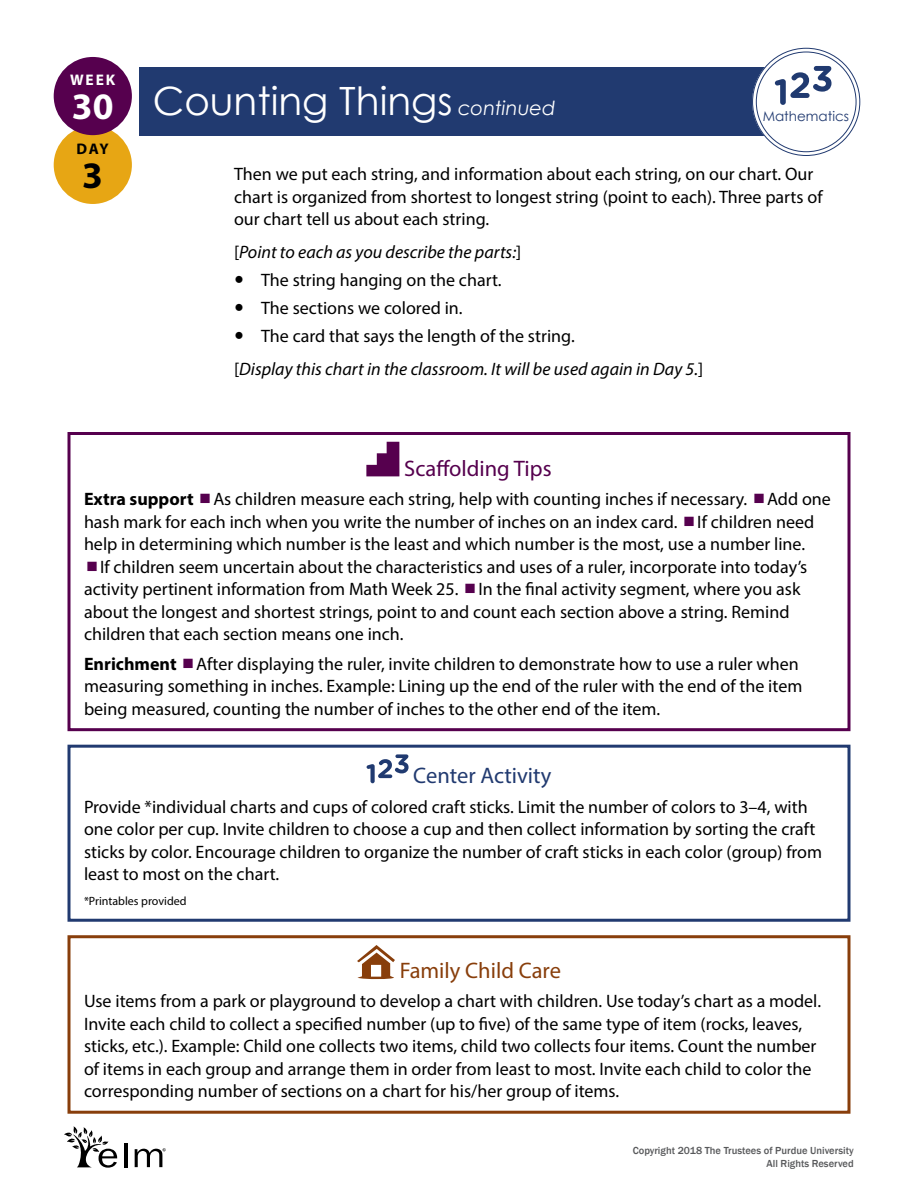
<style>
.page{position:relative;width:918px;height:1188px;background:#fff}
.page>*{position:absolute;margin:0;border:0;box-sizing:border-box;transform-origin:0 0}
.t1{font:39px "Century Gothic";color:#fff}
.t2{font:700 37.5px "Myriad Pro";color:#fff}
.t3{font:700 37.5px "Myriad Pro";color:#000}
._4-01_Scaffolding_Tips_Subhead{font:22.5px "Myriad Pro";color:#56004e}
._4-04_FCC_Subhead{font:22.5px "Myriad Pro";color:#883e0b}
._4-03_Center_Subhead_Math{font:22.5px "Myriad Pro";color:#213a70}
._4-05_Ctr_FCC_Body{font:18px/22.5px "Myriad Pro";color:#000}
._4-02_Scaffolding_Tips_w-square_bullet{font:18px/22.5px "Myriad Pro";color:#000}
._3-04_Lesson_Body_Bold_Leadin{font:18px/22.5px "Myriad Pro";color:#000}
._3-03_Lesson_Body_GREP_Italics{font:italic 18px "Myriad Pro";color:#000}
.t4{font:700 15.45px "Myriad Pro";color:#fff}
.t5{font:700 15.45px "Myriad Pro";color:#000}
.t6{font:13.5px "Century Gothic";color:#213a70}
._2-06_Printable{font:12px "Myriad Pro";color:#000}
.t7{font:500 10.5px/12.6px "Franklin Gothic";color:#58595b;text-align:right}
.s1{font-style:italic;font-size:19.5px}
.s2{font-style:normal}
.s3{font-weight:700}
</style>
<div class="page">
<div style="left:140px;top:68px;width:628px;height:68px;background:#213a70"></div>
<div style="left:54px;top:126px;width:78px;height:78px;background:#e7a614;border-radius:50%"></div>
<div style="left:54px;top:57px;width:78px;height:78px;background:#56004e;border-radius:50%"></div>
<div style="left:754px;top:50px;width:104px;height:104px;background:#fff;border-radius:50%"></div>
<div style="left:752px;top:48px;width:108px;height:108px;border:4px solid #fff;border-radius:50%"></div>
<svg style="left:775px;top:66px;width:57px;height:39px"></svg>
<svg style="left:366px;top:442px;width:33px;height:34px"></svg>
<div style="left:68px;top:432px;width:782px;height:299px;border:3px solid #56004e"></div>
<svg style="left:367px;top:754px;width:42px;height:29px"></svg>
<div style="left:68px;top:745px;width:782px;height:177px;border:3px solid #213a70"></div>
<svg style="left:357px;top:945px;width:38px;height:34px"></svg>
<div style="left:68px;top:935px;width:782px;height:179px;border:3px solid #883e0b"></div>
<hr style="left:124px;top:1143px;width:3px;height:24px;background:#000">
<svg style="left:64px;top:1126px;width:53px;height:42px"></svg>
<svg style="left:135px;top:1148px;width:31px;height:19px"></svg>
<p class="t4" style="left:70px;top:69px;width:47px">WEEK</p>
<h2 class="t2" style="left:72px;top:82px;width:43px">30</h2>
<p class="t5" style="left:77px;top:138px;width:34px">DAY</p>
<h2 class="t3" style="left:82px;top:151px;width:22px">3</h2>
<h1 class="t1" style="left:153px;top:74px;width:404px">Counting Things <span class="s1">continued</span></h1>
<p class="t6" style="left:763px;top:107px;width:88px">Mathematics</p>
<p class="_3-04_Lesson_Body_Bold_Leadin" style="left:234px;top:162px;width:590px">Then we put each string, and information about each string, on our chart. Our chart is organized from shortest to longest string (point to each). Three parts of our chart tell us about each string.</p>
<p class="_3-03_Lesson_Body_GREP_Italics" style="left:234px;top:241px;width:289px"><span class="s2">[</span>Point to each as you describe the parts:<span class="s2">]</span></p>
<p class="_4-05_Ctr_FCC_Body" style="left:261px;top:269px;width:242px">The string hanging on the chart.</p>
<p class="_4-05_Ctr_FCC_Body" style="left:261px;top:297px;width:203px">The sections we colored in.</p>
<p class="_4-05_Ctr_FCC_Body" style="left:261px;top:324px;width:315px">The card that says the length of the string.</p>
<p class="_3-03_Lesson_Body_GREP_Italics" style="left:234px;top:358px;width:471px"><span class="s2">[</span>Display this chart in the classroom. It will be used again in Day 5.<span class="s2">]</span></p>
<h1 class="_4-01_Scaffolding_Tips_Subhead" style="left:404px;top:455px;width:149px">Scaffolding Tips</h1>
<p class="_4-02_Scaffolding_Tips_w-square_bullet" style="left:84px;top:488px;width:748px"><span class="s3">Extra support</span> As children measure each string, help with counting inches if necessary. Add one</p>
<p class="_4-02_Scaffolding_Tips_w-square_bullet" style="left:84px;top:510px;width:732px">hash mark for each inch when you write the number of inches on an index card. If children need</p>
<p class="_4-02_Scaffolding_Tips_w-square_bullet" style="left:84px;top:533px;width:723px">help in determining which number is the least and which number is the most, use a number line.</p>
<p class="_4-02_Scaffolding_Tips_w-square_bullet" style="left:100px;top:555px;width:709px">If children seem uncertain about the characteristics and uses of a ruler, incorporate into today’s</p>
<p class="_4-02_Scaffolding_Tips_w-square_bullet" style="left:84px;top:578px;width:718px">activity pertinent information from Math Week 25. In the final activity segment, where you ask</p>
<p class="_4-02_Scaffolding_Tips_w-square_bullet" style="left:84px;top:600px;width:707px">about the longest and shortest strings, point to and count each section above a string. Remind</p>
<p class="_4-02_Scaffolding_Tips_w-square_bullet" style="left:84px;top:623px;width:321px">children that each section means one inch.</p>
<p class="_4-02_Scaffolding_Tips_w-square_bullet" style="left:84px;top:652px;width:720px"><span class="s3">Enrichment</span> After displaying the ruler, invite children to demonstrate how to use a ruler when measuring something in inches. Example: Lining up the end of the ruler with the end of the item being measured, counting the number of inches to the other end of the item.</p>
<h1 class="_4-03_Center_Subhead_Math" style="left:413px;top:762px;width:140px">Center Activity</h1>
<p class="_4-05_Ctr_FCC_Body" style="left:84px;top:795px;width:740px">Provide *individual charts and cups of colored craft sticks. Limit the number of colors to 3–4, with one color per cup. Invite children to choose a cup and then collect information by sorting the craft sticks by color. Encourage children to organize the number of craft sticks in each color (group) from least to most on the chart.</p>
<p class="_2-06_Printable" style="left:84px;top:894px;width:104px">*Printables provided</p>
<h1 class="_4-04_FCC_Subhead" style="left:400px;top:957px;width:163px">Family Child Care</h1>
<p class="_4-05_Ctr_FCC_Body" style="left:84px;top:990px;width:739px">Use items from a park or playground to develop a chart with children. Use today’s chart as a model.<br>Invite each child to collect a specified number (up to five) of the same type of item (rocks, leaves, sticks, etc.). Example: Child one collects two items, child two collects four items. Count the number of items in each group and arrange them in order from least to most. Invite each child to color the corresponding number of sections on a chart for his/her group of items.</p>
<p class="t7" style="left:633px;top:1145px;width:223px">Copyright 2018 The Trustees of Purdue University<br>All Rights Reserved</p>
</div>
